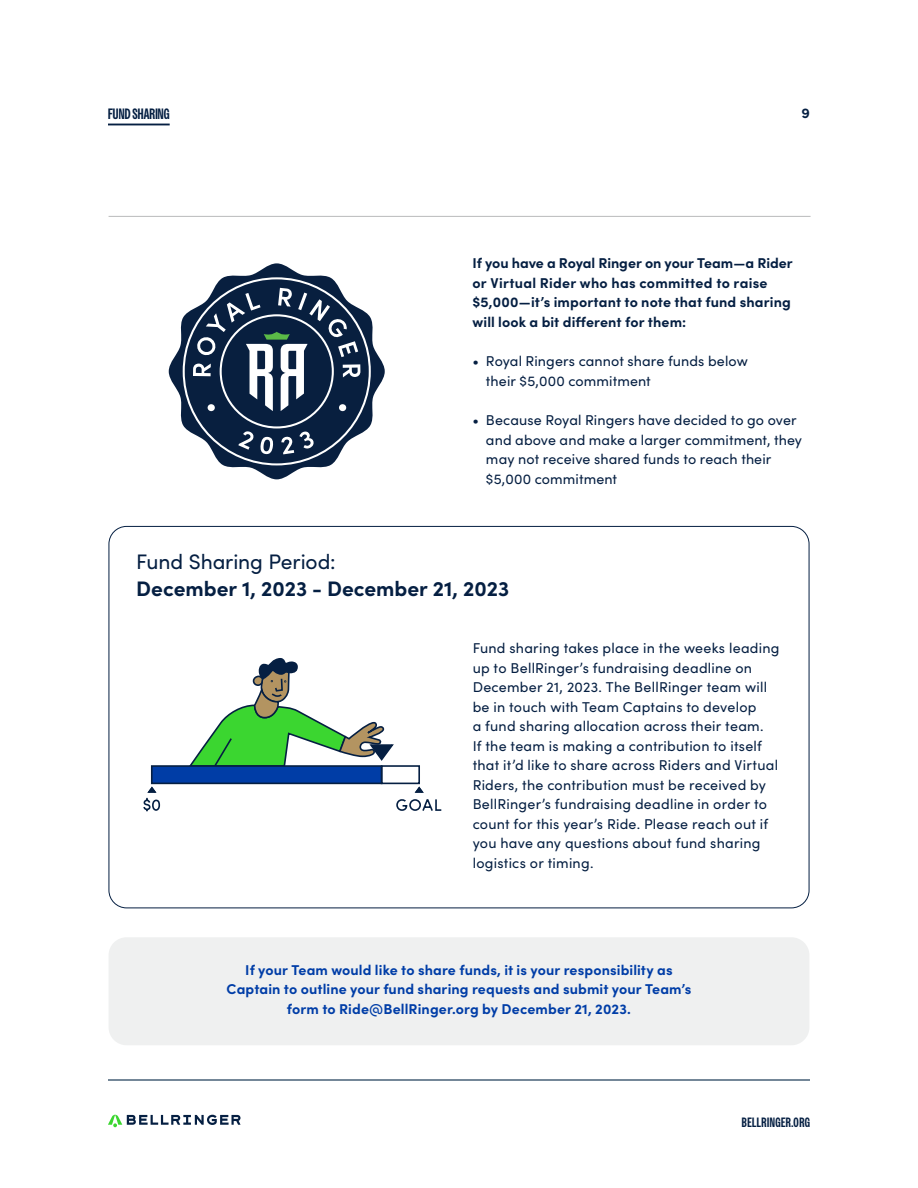
<style>
.page{position:relative;width:918px;height:1188px;background:#fff}
.page>*{position:absolute;margin:0;border:0;box-sizing:border-box;transform-origin:0 0}
.t1{font:700 21px "Sofia Pro";color:#051f42}
.t2{font:21px "Sofia Pro";letter-spacing:-.005em;color:#051f42}
.t3{font:700 15px "Owners X Narrow";letter-spacing:.01em;color:#051f42}
.t4{font:14.25px/19.5px "Sofia Pro";letter-spacing:.015em;color:#051f42}
.t5{font:700 14.25px/19.5px "Sofia Pro";letter-spacing:.01em;color:#003da7;text-align:center}
.t6{font:700 14.25px/19.5px "Sofia Pro";letter-spacing:.01em;color:#051f42}
.t7{font:700 13.5px "Owners X Narrow";letter-spacing:.035em;color:#051f42}
</style>
<div class="page">
<hr style="left:108px;top:1079px;width:702px;height:2px;background:#092b49">
<svg style="left:108px;top:1115px;width:133px;height:12px"></svg>
<hr style="left:108px;top:124px;width:62px;height:1px;background:#051f42">
<hr style="left:109px;top:216px;width:702px;height:1px;background:#b9babb">
<div style="left:109px;top:937px;width:700px;height:108px;background:#eff0f0;border-radius:18px"></div>
<svg style="left:169px;top:263px;width:216px;height:216px"></svg>
<svg style="left:183px;top:277px;width:188px;height:188px"></svg>
<svg style="left:140px;top:525px;width:305px;height:287px"></svg>
<p class="t3" style="left:108px;top:105px;width:63px">FUND SHARING</p>
<p class="t6" style="left:802px;top:102px;width:10px">9</p>
<p class="t6" style="left:473px;top:252px;width:322px">If you have a Royal Ringer on your Team—a Rider or Virtual Rider who has committed to raise $5,000—it’s important to note that fund sharing will look a bit different for them:</p>
<p class="t4" style="left:486px;top:351px;width:263px;text-indent:-13px">• Royal Ringers cannot share funds below their $5,000 commitment</p>
<p class="t4" style="left:486px;top:410px;width:318px;text-indent:-13px">• Because Royal Ringers have decided to go over and above and make a larger commitment, they may not receive shared funds to reach their $5,000 commitment</p>
<h1 class="t2" style="left:136px;top:546px;width:201px">Fund Sharing Period:</h1>
<h1 class="t1" style="left:136px;top:572px;width:374px">December 1, 2023 - December 21, 2023</h1>
<p class="t4" style="left:473px;top:638px;width:308px">Fund sharing takes place in the weeks leading up to BellRinger’s fundraising deadline on December 21, 2023. The BellRinger team will be in touch with Team Captains to develop<br>a fund sharing allocation across their team.<br>If the team is making a contribution to itself that it’d like to share across Riders and Virtual Riders, the contribution must be received by BellRinger’s fundraising deadline in order to count for this year’s Ride. Please reach out if you have any questions about fund sharing logistics or timing.</p>
<p class="t5" style="left:227px;top:959px;width:466px">If your Team would like to share funds, it is your responsibility as<br>Captain to outline your fund sharing requests and submit your Team’s form to Ride@BellRinger.org by December 21, 2023.</p>
<p class="t7" style="left:742px;top:1115px;width:70px">BELLRINGER.ORG</p>
</div>
